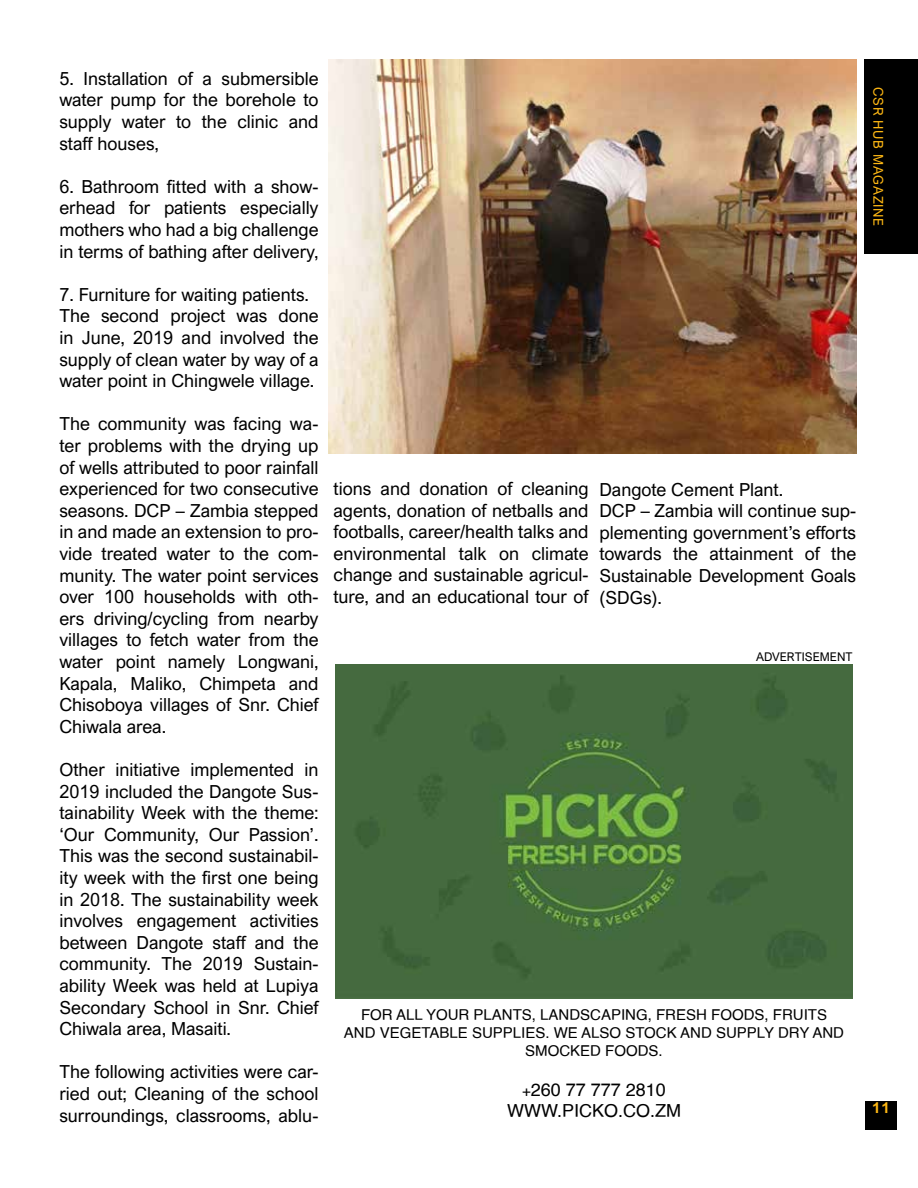
<style>
.page{position:relative;width:918px;height:1188px;background:#fff}
.page>*{position:absolute;margin:0;border:0;box-sizing:border-box;transform-origin:0 0}
.t1{font:18px/21.6px "Arial Nova";color:#000;text-align:justify}
.t2{font:18px/21.6px "Helvetica";color:#000;text-align:center}
.t3{font:15px/18px "Helvetica";color:#000;text-align:center}
.t4{font:700 15px "Arial Nova";color:#fdb714}
.t5{font:13.5px "Arial Nova";letter-spacing:.05em;color:#fdb714}
.t6{font:12px "Arial Nova";color:#000}
.s1{font-size:15px}
</style>
<div class="page">
<div style="left:865px;top:1101px;width:32px;height:28px;background:#000"></div>
<div style="left:865px;top:59px;width:53px;height:195px;background:#000"></div>
<img style="left:329px;top:60px;width:528px;height:393px">
<img style="left:335px;top:664px;width:518px;height:335px">
<p class="t1" style="left:59px;top:68px;width:261px">5. Installation of a submersible water pump for the borehole to supply water to the clinic and staff houses,</p>
<p class="t1" style="left:59px;top:176px;width:261px">6. Bathroom fitted with a show&shy;erhead for patients especially mothers who had a big challenge in terms of bathing after delivery,</p>
<p class="t1" style="left:59px;top:284px;width:261px;text-align:left">7. Furniture for waiting patients.<br>The second project was done in June, 2019 and involved the supply of clean water by way of a water point in Chingwele village.</p>
<p class="t1" style="left:59px;top:413px;width:261px">The community was facing wa&shy;ter problems with the drying up of wells attributed to poor rainfall experienced for two consecutive seasons. DCP – Zambia stepped in and made an extension to pro&shy;vide treated water to the com&shy;munity. The water point services over 100 households with oth&shy;ers driving/cycling from nearby villages to fetch water from the water point namely Longwani, Kapala, Maliko, Chimpeta and Chisoboya villages of Snr. Chief Chiwala area.</p>
<p class="t1" style="left:59px;top:759px;width:261px">Other initiative implemented in 2019 included the Dangote Sus&shy;tainability Week with the theme: ‘Our Community, Our Passion’.<br>This was the second sustainabil&shy;ity week with the first one being in 2018. The sustainability week involves engagement activities between Dangote staff and the community. The 2019 Sustain&shy;ability Week was held at Lupiya Secondary School in Snr. Chief Chiwala area, Masaiti.</p>
<p class="t1" style="left:59px;top:1061px;width:261px">The following activities were car&shy;ried out; Cleaning of the school surroundings, classrooms, ablu-</p>
<p class="t1" style="left:334px;top:478px;width:257px">tions and donation of cleaning agents, donation of netballs and footballs, career/health talks and environmental talk on climate change and sustainable agricul&shy;ture, and an educational tour of</p>
<p class="t1" style="left:599px;top:478px;width:258px;text-align:left">Dangote Cement Plant.<br>DCP – Zambia will continue sup&shy;plementing government’s efforts towards the attainment of the<br>Sustainable Development Goals (SDGs).</p>
<p class="t6" style="left:756px;top:650px;width:98px">ADVERTISEMENT</p>
<p class="t3" style="left:344px;top:1006px;width:502px">FOR ALL YOUR PLANTS, LANDSCAPING, FRESH FOODS, FRUITS<br>AND VEGETABLE SUPPLIES. WE ALSO STOCK AND SUPPLY DRY AND<br>SMOCKED FOODS.</p>
<p class="t2" style="left:507px;top:1079px;width:176px"><span class="s1">+</span>260 77 777 2810<br>WWW.PICKO.CO.ZM</p>
<p class="t5" style="left:886px;top:87px;width:141px;rotate:90deg">CSR HUB MAGAZINE</p>
<p class="t4" style="left:872px;top:1099px;width:19px">11</p>
</div>
